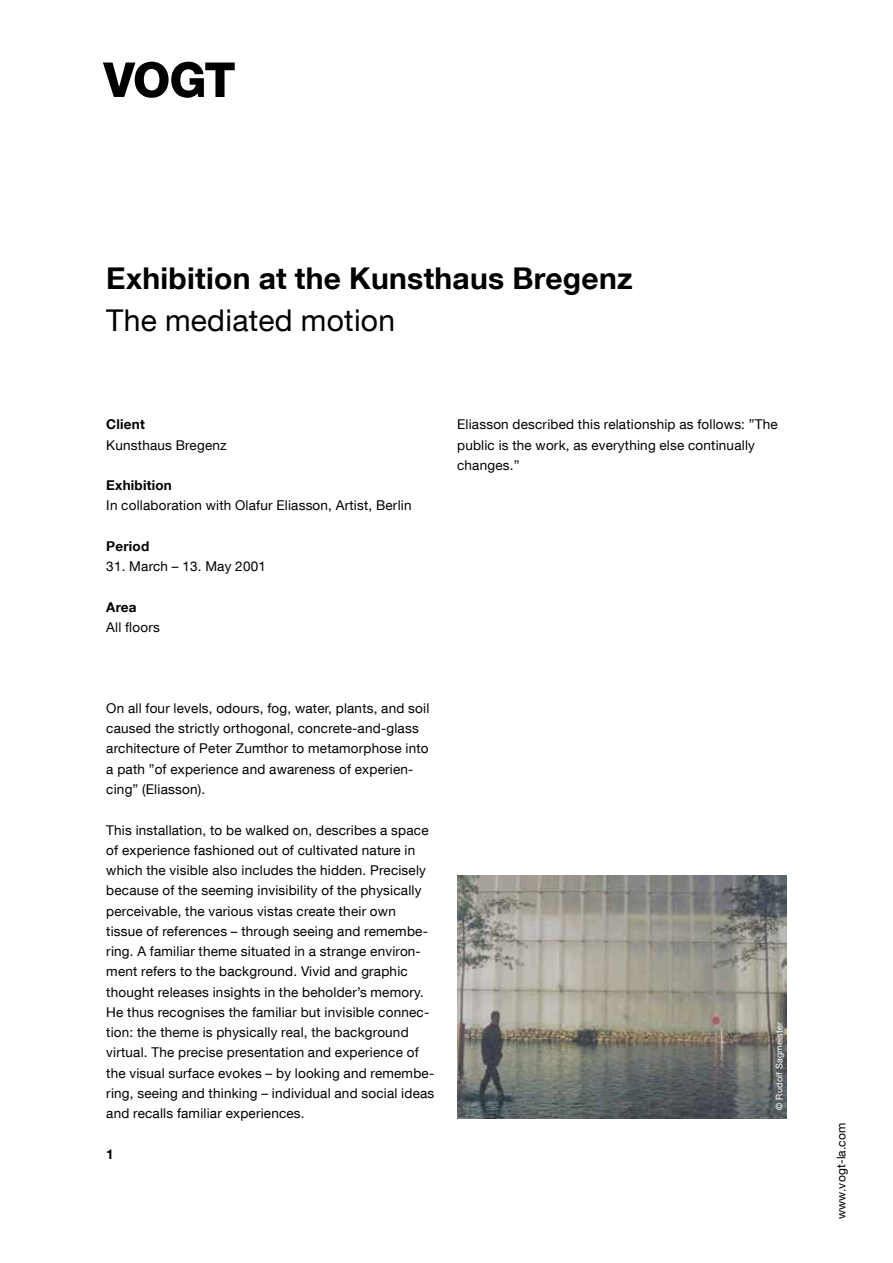
<style>
.page{position:relative;width:893px;height:1263px;background:#fff}
.page>*{position:absolute;margin:0;border:0;box-sizing:border-box;transform-origin:0 0}
.t1{font:700 30px "Helvetica Neue LT Com";letter-spacing:.01em;color:#000}
.t2{font:30px "Helvetica Neue LT Com";letter-spacing:.01em;color:#000}
.t3{font:13.5px/20.2px "Helvetica Neue LT Com";letter-spacing:.015em;color:#000}
.t4{font:700 13.5px "Helvetica Neue LT Com";letter-spacing:.015em;color:#000}
.t5{font:12px "Helvetica Neue LT Com";letter-spacing:.015em;color:#000}
.t6{font:9px "Helvetica Neue LT Com";letter-spacing:.025em;color:#fff}
</style>
<div class="page">
<svg style="left:103px;top:62px;width:132px;height:36px"></svg>
<img style="left:457px;top:875px;width:330px;height:243px">
<h1 class="t1" style="left:106px;top:259px;width:528px">Exhibition at the Kunsthaus Bregenz</h1>
<h1 class="t2" style="left:106px;top:302px;width:290px">The mediated motion</h1>
<p class="t4" style="left:106px;top:416px;width:40px">Client</p>
<p class="t3" style="left:106px;top:434px;width:122px">Kunsthaus Bregenz</p>
<p class="t4" style="left:106px;top:477px;width:67px">Exhibition</p>
<p class="t3" style="left:106px;top:495px;width:307px">In collaboration with Olafur Eliasson, Artist, Berlin</p>
<p class="t4" style="left:106px;top:538px;width:44px">Period</p>
<p class="t3" style="left:106px;top:556px;width:161px">31. March – 13. May 2001</p>
<p class="t4" style="left:106px;top:598px;width:32px">Area</p>
<p class="t3" style="left:106px;top:617px;width:55px">All floors</p>
<p class="t3" style="left:457px;top:414px;width:322px">Eliasson described this relationship as follows: ”The public is the work, as everything else continually changes.”</p>
<p class="t3" style="left:106px;top:698px;width:325px">On all four levels, odours, fog, water, plants, and soil caused the strictly orthogonal, concrete-and-glass architecture of Peter Zumthor to metamorphose into a path ”of experience and awareness of experien&shy;cing” (Eliasson).</p>
<p class="t3" style="left:106px;top:819px;width:329px">This installation, to be walked on, describes a space of experience fashioned out of cultivated nature in which the visible also includes the hidden. Precisely because of the seeming invisibility of the physically perceivable, the various vistas create their own tissue of references – through seeing and remembe&shy;ring. A familiar theme situated in a strange environ&shy;ment refers to the background. Vivid and graphic thought releases insights in the beholder’s memory.<br>He thus recognises the familiar but invisible connec&shy;tion: the theme is physically real, the background virtual. The precise presentation and experience of the visual surface evokes – by looking and remembe&shy;ring, seeing and thinking – individual and social ideas and recalls familiar experiences.</p>
<p class="t4" style="left:106px;top:1145px;width:9px">1</p>
<p class="t6" style="left:774px;top:1109px;width:89px;rotate:-90deg">© Rudolf Sagmeister</p>
<p class="t5" style="left:834px;top:1219px;width:98px;rotate:-90deg">www.vogt-la.com</p>
</div>
